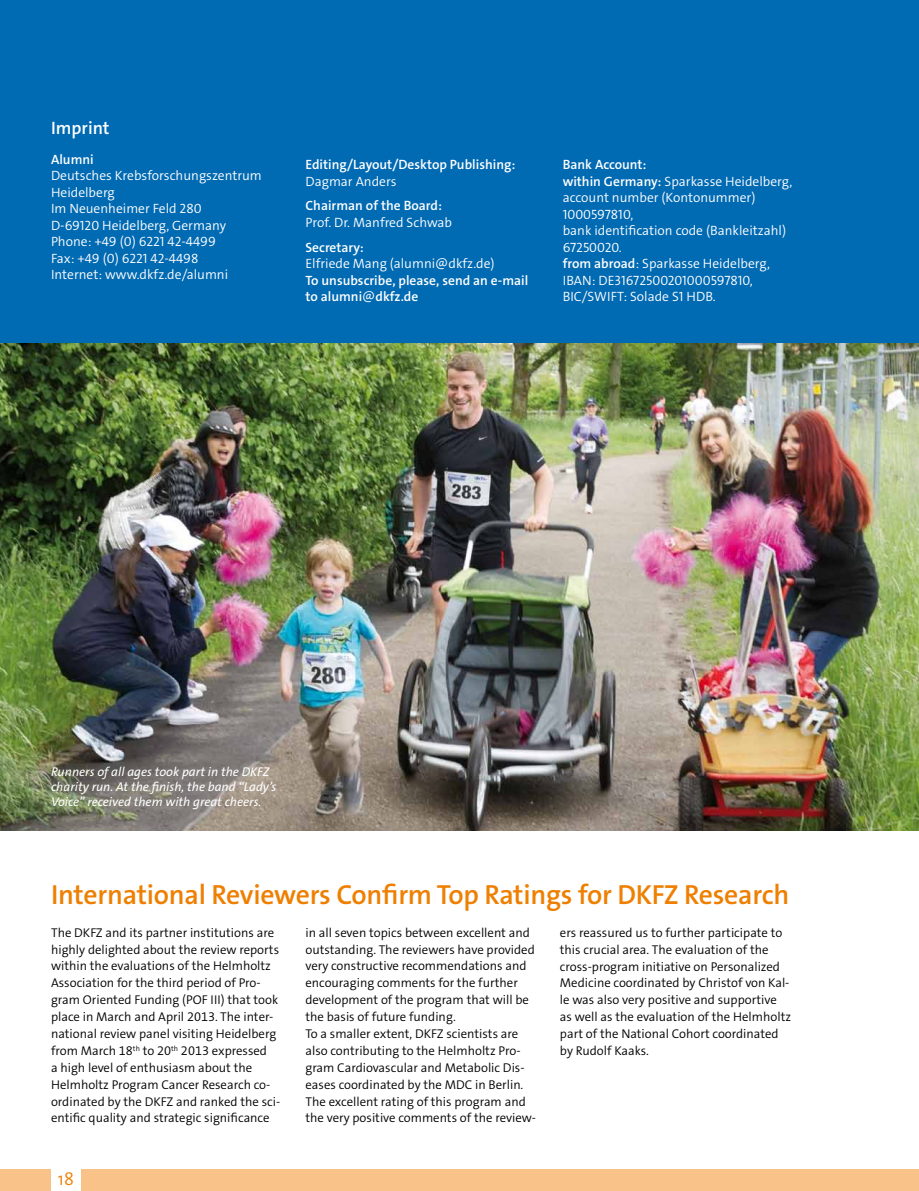
<style>
.page{position:relative;width:919px;height:1191px;background:#fff}
.page>*{position:absolute;margin:0;border:0;box-sizing:border-box;transform-origin:0 0}
.t1{font:600 27.75px "The Sans Os F";letter-spacing:-.01em;color:#ee7f00}
.t2{font:600 18px "The Sans Os F";color:#fff}
.t3{font:300 18px "The Sans Os F";color:#ee7f00}
.t4{font:300 13.5px/16.5px "The Sans Os F";color:#fff}
.t5{font:600 13.5px/16.5px "The Sans Os F";color:#fff}
.t6{font:300 12.75px/17px "The Sans Os F";color:#000}
.t7{font:italic 12.75px/15px "The Sans Os F";color:#fff}
.s1{font-weight:300}
.s2{font-weight:600}
</style>
<div class="page">
<div style="left:0;top:0;width:918px;height:346px;background:#006ab3"></div>
<img style="left:0;top:343px;width:918px;height:488px">
<div style="left:0;top:1169px;width:918px;height:22px;background:#f9c289"></div>
<div style="left:51px;top:1169px;width:30px;height:22px;background:#fff"></div>
<h2 class="t2" style="left:51px;top:117px;width:60px">Imprint</h2>
<p class="t5" style="left:51px;top:151px;width:44px">Alumni</p>
<p class="t4" style="left:51px;top:167px;width:212px">Deutsches Krebsforschungszentrum<br>Heidelberg<br>Im Neuenheimer Feld 280<br>D-69120 Heidelberg, Germany<br>Phone: +49 (0) 6221 42-4499<br>Fax: +49 (0) 6221 42-4498<br>Internet: www.dkfz.de/alumni</p>
<p class="t5" style="left:305px;top:156px;width:211px">Editing/Layout/Desktop Publishing:</p>
<p class="t4" style="left:305px;top:173px;width:93px">Dagmar Anders</p>
<p class="t5" style="left:305px;top:198px;width:138px">Chairman of the Board:</p>
<p class="t4" style="left:305px;top:214px;width:148px">Prof. Dr. Manfred Schwab</p>
<p class="t5" style="left:305px;top:239px;width:60px">Secretary:</p>
<p class="t4" style="left:305px;top:255px;width:191px">Elfriede Mang (alumni@dkfz.de)</p>
<p class="t5" style="left:305px;top:272px;width:224px">To unsubscribe, please, send an e-mail to alumni<span class="s1">@</span>dkfz.de</p>
<p class="t4" style="left:562px;top:156px;width:231px"><span class="s2">Bank Account:<br>within Germany:</span> Sparkasse Heidelberg, account number (Kontonummer)<br>1000597810,<br>bank identification code (Bankleitzahl)<br>67250020.<br><span class="s2">from abroad</span>: Sparkasse Heidelberg,<br>IBAN: DE31672500201000597810,<br>BIC/SWIFT: Solade S1 HDB.</p>
<p class="t7" style="left:51px;top:764px;width:227px">Runners of all ages took part in the DKFZ charity run. At the finish, the band “Lady’s<br>Voice” received them with great cheers.</p>
<h1 class="t1" style="left:51px;top:877px;width:739px">International Reviewers Confirm Top Ratings for DKFZ Research</h1>
<p class="t6" style="left:305px;top:924px;width:232px">in all seven topics between excellent and outstanding. The reviewers have provided very constructive recommendations and encouraging comments for the further development of the program that will be the basis of future funding.<br>To a smaller extent, DKFZ scientists are also contributing to the Helmholtz Pro&shy;gram Cardiovascular and Metabolic Dis&shy;eases coordinated by the MDC in Berlin.<br>The excellent rating of this program and the very positive comments of the review-</p>
<p class="t6" style="left:560px;top:924px;width:233px">ers reassured us to further participate to this crucial area. The evaluation of the cross-program initiative on Personalized Medicine coordinated by Christof von Kal&shy;le was also very positive and supportive as well as the evaluation of the Helmholtz part of the National Cohort coordinated by Rudolf Kaaks.</p>
<p class="t6" style="left:51px;top:924px;width:231px">The DKFZ and its partner institutions are highly delighted about the review reports within the evaluations of the Helmholtz Association for the third period of Pro&shy;gram Oriented Funding (POF III) that took place in March and April 2013. The inter&shy;national review panel visiting Heidelberg from March 18<sup>th</sup> to 20<sup>th</sup> 2013 expressed<br>a high level of enthusiasm about the Helmholtz Program Cancer Research co&shy;ordinated by the DKFZ and ranked the sci&shy;entific quality and strategic significance</p>
<h2 class="t3" style="left:58px;top:1167px;width:17px">18</h2>
</div>
